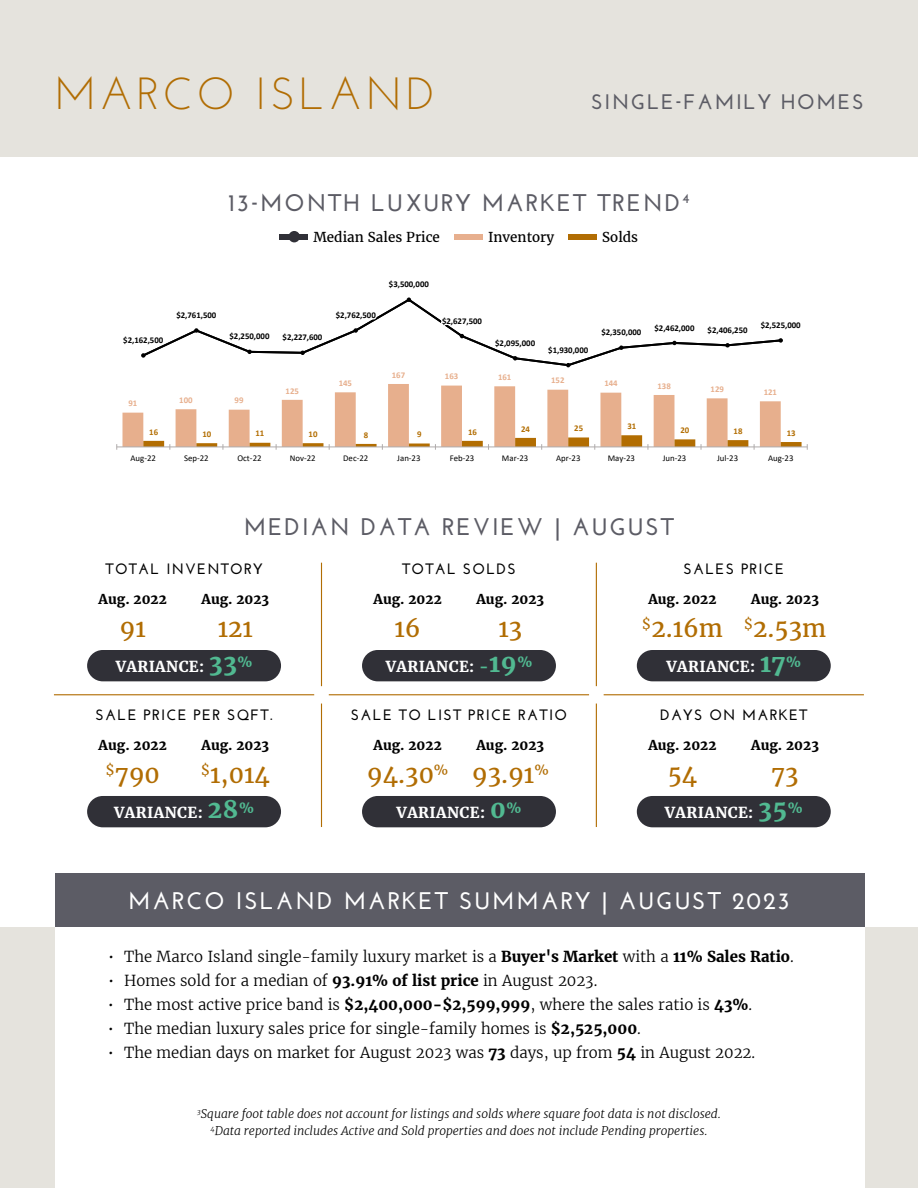
<style>
.page{position:relative;width:918px;height:1188px;background:#fff}
.page>*{position:absolute;margin:0;border:0;box-sizing:border-box;transform-origin:0 0}
.t1{font:45px "Josefin Sans";letter-spacing:.08em;color:#b16d03}
.t2{font:700 24px "Josefin Sans";letter-spacing:.08em;color:#5c5c65}
.t3{font:24px "Merriweather";color:#b16d03}
.t4{font:700 24px "Josefin Sans";letter-spacing:.08em;color:#fff}
.t5{font:700 21px "Josefin Sans";letter-spacing:.08em;color:#5c5c65}
.t6{font:300 15px "Merriweather";color:#000}
.t7{font:700 15px "Josefin Sans";letter-spacing:.08em;color:#000}
.t8{font:700 15px "Merriweather";letter-spacing:.025em;color:#fff}
.t9{font:700 13.5px "Merriweather";color:#000}
.t10{font:13.5px "Merriweather";color:#000}
.t11{font:italic 300 12px/16.5px "Merriweather";color:#000;text-align:center}
.t12{font:700 8.85px "Calibri";color:#000}
.t13{font:8.85px "Calibri";color:#000}
.t14{font:700 8.85px "Calibri";color:#e7af8d}
.t15{font:700 8.85px "Calibri";color:#b26d01}
.t16{font:700 8.7px "Calibri";color:#000}
.t17{font:700 8.7px "Calibri";color:#b26d01}
.t18{font:700 8.7px "Calibri";color:#e7af8d}
.s1{font-size:24px;color:#51b991}
.s2{color:#51b991}
.s3{font-weight:700}
</style>
<div class="page">
<div style="left:0;top:0;width:918px;height:158px;background:#e5e3dd"></div>
<div style="left:0;top:927px;width:918px;height:261px;background:#e5e3dd"></div>
<div style="left:55px;top:925px;width:810px;height:263px;background:#fff"></div>
<div style="left:55px;top:873px;width:810px;height:54px;background:#5c5c65"></div>
<hr style="left:54px;top:694px;width:260px;height:1px;background:#b16d03">
<hr style="left:321px;top:563px;width:1px;height:123px;background:#b16d03">
<hr style="left:321px;top:704px;width:1px;height:123px;background:#b16d03">
<hr style="left:596px;top:563px;width:1px;height:123px;background:#b16d03">
<hr style="left:596px;top:704px;width:1px;height:123px;background:#b16d03">
<hr style="left:329px;top:694px;width:260px;height:1px;background:#b16d03">
<hr style="left:604px;top:694px;width:260px;height:1px;background:#b16d03">
<div style="left:569px;top:234px;width:28px;height:6px;background:#b16d03"></div>
<div style="left:280px;top:234px;width:28px;height:6px;background:#303037"></div>
<div style="left:289px;top:231px;width:11px;height:11px;background:#303037;border-radius:50%"></div>
<div style="left:454px;top:234px;width:29px;height:6px;background:#e7af8e"></div>
<svg style="left:116px;top:297px;width:692px;height:153px"></svg>
<div style="left:87px;top:650px;width:194px;height:31px;background:#303037;border-radius:16px"></div>
<div style="left:362px;top:650px;width:194px;height:31px;background:#303037;border-radius:16px"></div>
<div style="left:637px;top:650px;width:194px;height:31px;background:#303037;border-radius:16px"></div>
<div style="left:637px;top:796px;width:194px;height:31px;background:#303037;border-radius:16px"></div>
<div style="left:362px;top:796px;width:194px;height:31px;background:#303037;border-radius:16px"></div>
<div style="left:87px;top:796px;width:194px;height:31px;background:#303037;border-radius:16px"></div>
<h1 class="t1" style="left:54px;top:65px;width:383px">MARCO ISLAND</h1>
<h3 class="t5" style="left:591px;top:89px;width:274px">SINGLE-FAMILY HOMES</h3>
<h2 class="t2" style="left:228px;top:189px;width:463px">13-MONTH LUXURY MARKET TREND<sup>4</sup></h2>
<p class="t10" style="left:314px;top:228px;width:128px">Median Sales Price</p>
<p class="t10" style="left:488px;top:228px;width:68px">Inventory</p>
<p class="t10" style="left:602px;top:228px;width:37px">Solds</p>
<p class="t12" style="left:123px;top:334px;width:42px">$2,162,500</p>
<p class="t16" style="left:176px;top:309px;width:41px">$2,761,500</p>
<p class="t12" style="left:230px;top:330px;width:42px">$2,250,000</p>
<p class="t12" style="left:283px;top:331px;width:41px">$2,227,600</p>
<p class="t18" style="left:128px;top:397px;width:10px">91</p>
<p class="t14" style="left:179px;top:394px;width:15px">100</p>
<p class="t14" style="left:235px;top:394px;width:10px">99</p>
<p class="t14" style="left:286px;top:384px;width:15px">125</p>
<p class="t12" style="left:336px;top:309px;width:42px">$2,762,500</p>
<p class="t14" style="left:339px;top:377px;width:15px">145</p>
<p class="t12" style="left:389px;top:278px;width:42px">$3,500,000</p>
<p class="t12" style="left:442px;top:315px;width:42px">$2,627,500</p>
<p class="t12" style="left:495px;top:337px;width:42px">$2,095,000</p>
<p class="t14" style="left:392px;top:369px;width:15px">167</p>
<p class="t14" style="left:445px;top:370px;width:15px">163</p>
<p class="t14" style="left:498px;top:371px;width:15px">161</p>
<p class="t12" style="left:548px;top:344px;width:42px">$1,930,000</p>
<p class="t14" style="left:551px;top:374px;width:15px">152</p>
<p class="t16" style="left:601px;top:326px;width:41px">$2,350,000</p>
<p class="t12" style="left:654px;top:321px;width:42px">$2,462,000</p>
<p class="t16" style="left:708px;top:324px;width:41px">$2,406,250</p>
<p class="t14" style="left:604px;top:377px;width:15px">144</p>
<p class="t14" style="left:657px;top:379px;width:15px">138</p>
<p class="t14" style="left:711px;top:383px;width:15px">129</p>
<p class="t12" style="left:761px;top:319px;width:42px">$2,525,000</p>
<p class="t18" style="left:764px;top:386px;width:15px">121</p>
<p class="t17" style="left:149px;top:426px;width:10px">16</p>
<p class="t15" style="left:202px;top:428px;width:10px">10</p>
<p class="t15" style="left:255px;top:427px;width:10px">11</p>
<p class="t15" style="left:309px;top:428px;width:10px">10</p>
<p class="t17" style="left:364px;top:429px;width:6px">8</p>
<p class="t15" style="left:417px;top:428px;width:6px">9</p>
<p class="t17" style="left:468px;top:426px;width:10px">16</p>
<p class="t15" style="left:521px;top:422px;width:10px">24</p>
<p class="t15" style="left:574px;top:422px;width:10px">25</p>
<p class="t17" style="left:627px;top:420px;width:10px">31</p>
<p class="t17" style="left:680px;top:424px;width:10px">20</p>
<p class="t15" style="left:734px;top:425px;width:10px">18</p>
<p class="t15" style="left:787px;top:427px;width:10px">13</p>
<p class="t13" style="left:131px;top:452px;width:27px">Aug-22</p>
<p class="t13" style="left:184px;top:452px;width:26px">Sep-22</p>
<p class="t13" style="left:238px;top:452px;width:26px">Oct-22</p>
<p class="t13" style="left:290px;top:452px;width:27px">Nov-22</p>
<p class="t13" style="left:343px;top:452px;width:27px">Dec-22</p>
<p class="t13" style="left:397px;top:452px;width:25px">Jan-23</p>
<p class="t13" style="left:450px;top:452px;width:26px">Feb-23</p>
<p class="t13" style="left:502px;top:452px;width:28px">Mar-23</p>
<p class="t13" style="left:556px;top:452px;width:26px">Apr-23</p>
<p class="t13" style="left:608px;top:452px;width:29px">May-23</p>
<p class="t13" style="left:663px;top:452px;width:25px">Jun-23</p>
<p class="t13" style="left:717px;top:452px;width:23px">Jul-23</p>
<p class="t13" style="left:768px;top:452px;width:27px">Aug-23</p>
<h2 class="t2" style="left:244px;top:512px;width:432px">MEDIAN DATA REVIEW | AUGUST</h2>
<p class="t7" style="left:106px;top:560px;width:159px">TOTAL INVENTORY</p>
<p class="t7" style="left:402px;top:560px;width:115px">TOTAL SOLDS</p>
<p class="t7" style="left:683px;top:560px;width:102px">SALES PRICE</p>
<p class="t9" style="left:99px;top:590px;width:70px">Aug. 2022</p>
<p class="t9" style="left:202px;top:590px;width:69px">Aug. 2023</p>
<p class="t9" style="left:374px;top:590px;width:70px">Aug. 2022</p>
<p class="t9" style="left:476px;top:590px;width:69px">Aug. 2023</p>
<p class="t9" style="left:648px;top:590px;width:70px">Aug. 2022</p>
<p class="t9" style="left:751px;top:590px;width:69px">Aug. 2023</p>
<h2 class="t3" style="left:120px;top:613px;width:28px">91</h2>
<h2 class="t3" style="left:218px;top:613px;width:37px">121</h2>
<h2 class="t3" style="left:395px;top:613px;width:28px">16</h2>
<h2 class="t3" style="left:498px;top:613px;width:25px">13</h2>
<h2 class="t3" style="left:642px;top:613px;width:186px"><sup>$</sup>2.16m <sup>$</sup>2.53m</h2>
<p class="t8" style="left:116px;top:657px;width:138px">VARIANCE: <span class="s1">33</span><sup>%</sup></p>
<p class="t8" style="left:386px;top:657px;width:148px">VARIANCE: <span class="s2">-</span><span class="s1">19</span><sup>%</sup></p>
<p class="t8" style="left:666px;top:657px;width:136px">VARIANCE: <span class="s1">17</span><sup>%</sup></p>
<p class="t7" style="left:96px;top:706px;width:178px">SALE PRICE PER SQFT.</p>
<p class="t7" style="left:351px;top:706px;width:218px">SALE TO LIST PRICE RATIO</p>
<p class="t7" style="left:660px;top:706px;width:149px">DAYS ON MARKET</p>
<p class="t9" style="left:99px;top:736px;width:70px">Aug. 2022</p>
<p class="t9" style="left:202px;top:736px;width:69px">Aug. 2023</p>
<p class="t9" style="left:374px;top:736px;width:70px">Aug. 2022</p>
<p class="t9" style="left:476px;top:736px;width:69px">Aug. 2023</p>
<p class="t9" style="left:648px;top:736px;width:70px">Aug. 2022</p>
<p class="t9" style="left:751px;top:736px;width:69px">Aug. 2023</p>
<h2 class="t3" style="left:106px;top:759px;width:56px"><sup>$</sup>790</h2>
<h2 class="t3" style="left:201px;top:759px;width:70px"><sup>$</sup>1,014</h2>
<p class="t8" style="left:114px;top:803px;width:141px">VARIANCE: <span class="s1">28</span><sup>%</sup></p>
<h2 class="t3" style="left:367px;top:759px;width:183px">94.30<sup>%</sup> 93.91<sup>%</sup></h2>
<p class="t8" style="left:397px;top:803px;width:126px">VARIANCE: <span class="s1">0</span><sup>%</sup></p>
<h2 class="t3" style="left:668px;top:759px;width:31px">54</h2>
<h2 class="t3" style="left:772px;top:759px;width:29px">73</h2>
<p class="t8" style="left:665px;top:803px;width:140px">VARIANCE: <span class="s1">35</span><sup>%</sup></p>
<h2 class="t4" style="left:128px;top:887px;width:663px">MARCO ISLAND MARKET SUMMARY | AUGUST 2023</h2>
<p class="t6" style="left:108px;top:947px;width:687px">• The Marco Island single-family luxury market is a <span class="s3">Buyer's Market</span> with a <span class="s3">11% Sales Ratio</span>.</p>
<p class="t6" style="left:108px;top:971px;width:491px">• Homes sold for a median of <span class="s3">93.91% of list price</span> in August 2023.</p>
<p class="t6" style="left:108px;top:995px;width:646px">• The most active price band is <span class="s3">$2,400,000-$2,599,999</span>, where the sales ratio is <span class="s3">43%</span>.</p>
<p class="t6" style="left:108px;top:1019px;width:534px">• The median luxury sales price for single-family homes is <span class="s3">$2,525,000</span>.</p>
<p class="t6" style="left:108px;top:1043px;width:649px">• The median days on market for August 2023 was <span class="s3">73</span> days, up from <span class="s3">54</span> in August 2022.</p>
<p class="t11" style="left:197px;top:1106px;width:525px"><sup>3</sup>Square foot table does not account for listings and solds where square foot data is not disclosed.<br><sup>4</sup>Data reported includes Active and Sold properties and does not include Pending properties.</p>
</div>
